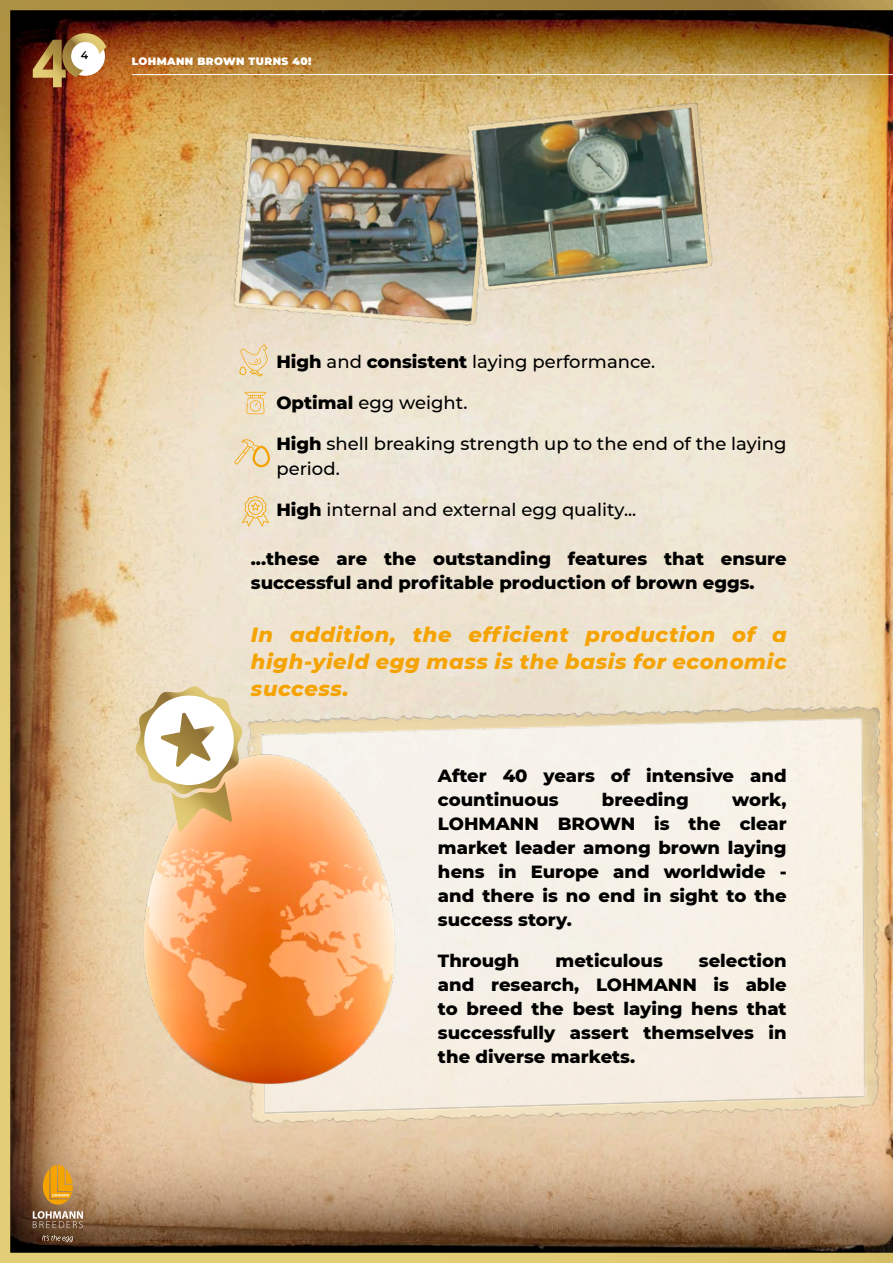
<style>
.page{position:relative;width:893px;height:1263px;background:#fff}
.page>*{position:absolute;margin:0;border:0;box-sizing:border-box;transform-origin:0 0}
.TEXTO{font:italic 800 21px/27px "Montserrat";letter-spacing:.03em;color:#f5a300;text-align:justify}
.TEXTO-2{font:800 18px/24px "Montserrat";color:#000}
.TEXTO-3{font:500 18px/24px "Montserrat";color:#000}
.t1{font:600 10.95px "Montserrat";color:#000}
.t2{font:900 10.5px "Montserrat";letter-spacing:.04em;color:#fff}
.s1{font-weight:800}
</style>
<div class="page">
<img style="left:0;top:0;width:893px;height:1263px">
<svg style="left:33px;top:33px;width:75px;height:54px"></svg>
<p class="t1" style="left:81px;top:47px;width:9px">4</p>
<p class="t2" style="left:132px;top:54px;width:181px">LOHMANN BROWN TURNS 40!</p>
<p class="TEXTO-3" style="left:276px;top:349px;width:380px"><span class="s1">High</span> and <span class="s1">consistent</span> laying performance.</p>
<p class="TEXTO-3" style="left:276px;top:390px;width:193px"><span class="s1">Optimal</span> egg weight.</p>
<p class="TEXTO-3" style="left:276px;top:431px;width:512px"><span class="s1">High</span> shell breaking strength up to the end of the laying period.</p>
<p class="TEXTO-3" style="left:276px;top:496px;width:361px"><span class="s1">High</span> internal and external egg quality...</p>
<p class="TEXTO-2" style="left:251px;top:546px;width:537px">...these are the outstanding features that ensure successful and profitable production of brown eggs.</p>
<p class="TEXTO" style="left:251px;top:619px;width:537px">In addition, the efficient production of a high-yield egg mass is the basis for economic success.</p>
<p class="TEXTO-2" style="left:438px;top:763px;width:350px">After 40 years of intensive and countinuous</p>
<p class="TEXTO-2" style="left:602px;top:787px;width:89px">breeding</p>
<p class="TEXTO-2" style="left:438px;top:787px;width:350px;text-align:justify;text-indent:294px">work, LOHMANN BROWN is the clear market leader among brown laying hens in Europe and worldwide - and there is no end in sight to the success story.</p>
<p class="TEXTO-2" style="left:438px;top:948px;width:83px">Through</p>
<p class="TEXTO-2" style="left:555px;top:948px;width:109px">meticulous</p>
<p class="TEXTO-2" style="left:438px;top:948px;width:350px;text-align:justify;text-indent:261px">selection and research, LOHMANN is able to breed the best laying hens that successfully assert themselves in the diverse markets.</p>
</div>
